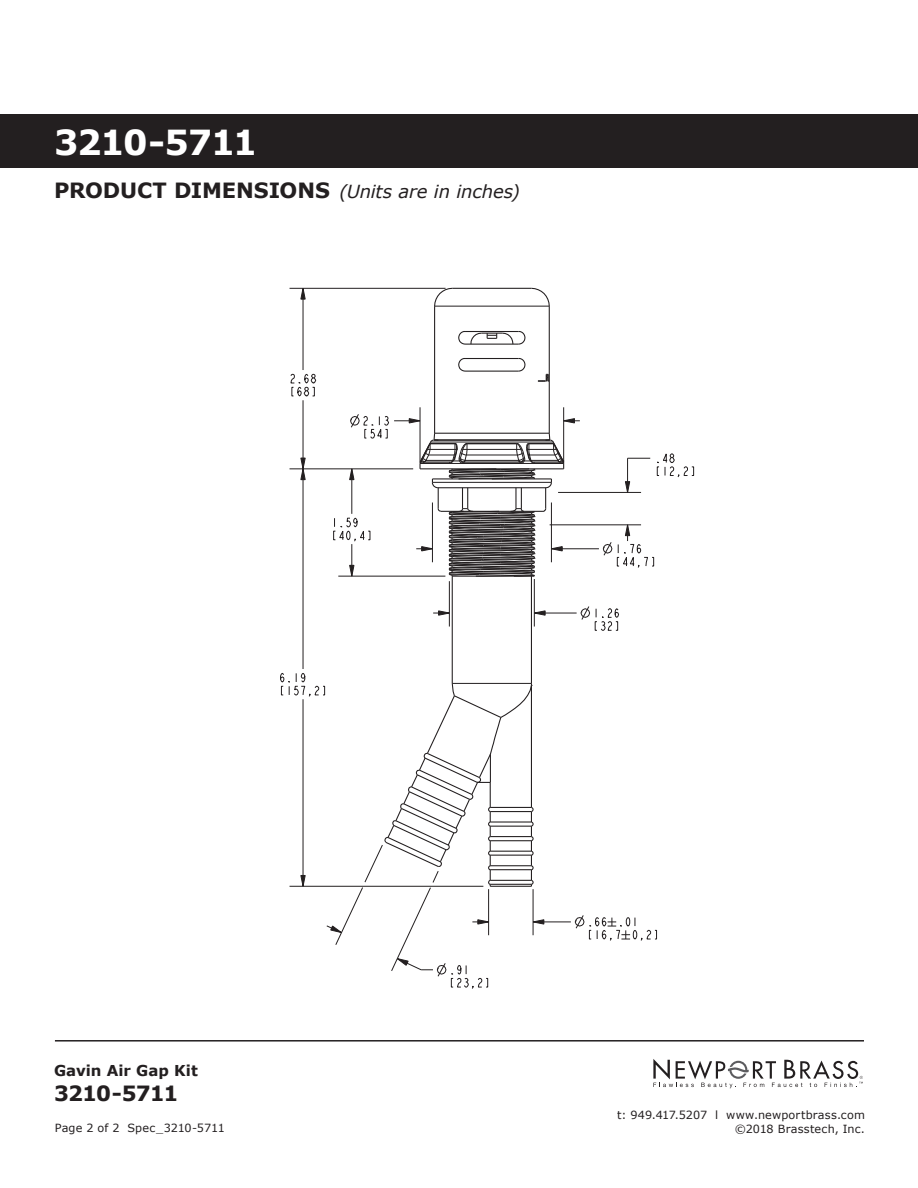
<style>
.page{position:relative;width:918px;height:1188px;background:#fff}
.page>*{position:absolute;margin:0;border:0;box-sizing:border-box;transform-origin:0 0}
.t1{font:700 34.5px "Verdana";letter-spacing:-.045em;color:#fff}
.t2{font:700 21px "Verdana";letter-spacing:-.04em;color:#231f20}
.t3{font:italic 18px "Verdana";letter-spacing:-.01em;color:#231f20}
.t4{font:700 15px "Verdana";letter-spacing:.005em;color:#231f20}
.t5{font:11.25px/13.5px "Verdana";letter-spacing:.015em;color:#231f20;text-align:right}
.s1{font-weight:700;font-style:normal;font-size:21px}
</style>
<div class="page">
<svg style="left:653px;top:1059px;width:210px;height:29px"></svg>
<hr style="left:55px;top:1040px;width:809px;height:2px;background:#231f20">
<div style="left:0;top:114px;width:918px;height:54px;background:#231f20"></div>
<svg style="left:657px;top:453px;width:37px;height:25px"></svg>
<svg style="left:625px;top:481px;width:5px;height:11px"></svg>
<svg style="left:290px;top:373px;width:27px;height:24px"></svg>
<svg style="left:300px;top:289px;width:6px;height:11px"></svg>
<svg style="left:300px;top:458px;width:6px;height:22px"></svg>
<svg style="left:580px;top:606px;width:39px;height:25px"></svg>
<svg style="left:535px;top:610px;width:11px;height:6px"></svg>
<svg style="left:574px;top:915px;width:83px;height:26px"></svg>
<hr style="left:435px;top:306px;width:114px;height:1px;background:#231f20">
<hr style="left:533px;top:922px;width:38px;height:1px;background:#231f20">
<hr style="left:303px;top:288px;width:1px;height:82px;background:#231f20">
<hr style="left:303px;top:400px;width:1px;height:269px;background:#231f20">
<hr style="left:420px;top:407px;width:1px;height:55px;background:#231f20">
<hr style="left:449px;top:581px;width:1px;height:46px;background:#231f20">
<svg style="left:433px;top:610px;width:17px;height:6px"></svg>
<hr style="left:534px;top:613px;width:43px;height:1px;background:#231f20">
<hr style="left:551px;top:549px;width:48px;height:1px;background:#231f20">
<hr style="left:534px;top:579px;width:1px;height:48px;background:#231f20">
<hr style="left:550px;top:525px;width:91px;height:1px;background:#231f20">
<hr style="left:563px;top:407px;width:1px;height:55px;background:#231f20">
<hr style="left:558px;top:492px;width:83px;height:1px;background:#231f20">
<hr style="left:290px;top:469px;width:123px;height:1px;background:#231f20">
<svg style="left:602px;top:524px;width:52px;height:44px"></svg>
<hr style="left:627px;top:458px;width:1px;height:34px;background:#231f20">
<svg style="left:628px;top:458px;width:22px;height:1px"></svg>
<hr style="left:290px;top:288px;width:156px;height:1px;background:#231f20">
<hr style="left:434px;top:306px;width:1px;height:127px;background:#231f20">
<hr style="left:452px;top:576px;width:1px;height:107px;background:#231f20">
<hr style="left:531px;top:576px;width:1px;height:107px;background:#231f20">
<hr style="left:549px;top:306px;width:1px;height:127px;background:#231f20">
<svg style="left:517px;top:358px;width:9px;height:14px"></svg>
<svg style="left:538px;top:374px;width:11px;height:8px"></svg>
<hr style="left:465px;top:371px;width:54px;height:1px;background:#231f20">
<hr style="left:465px;top:358px;width:54px;height:1px;background:#231f20">
<svg style="left:458px;top:358px;width:8px;height:14px"></svg>
<svg style="left:458px;top:331px;width:68px;height:14px"></svg>
<svg style="left:280px;top:672px;width:264px;height:317px"></svg>
<svg style="left:433px;top:288px;width:20px;height:19px"></svg>
<hr style="left:452px;top:288px;width:79px;height:1px;background:#231f20">
<svg style="left:530px;top:288px;width:20px;height:19px"></svg>
<svg style="left:333px;top:413px;width:247px;height:164px"></svg>
<h1 class="t1" style="left:54px;top:118px;width:205px">3210-5711</h1>
<h3 class="t3" style="left:54px;top:179px;width:467px"><span class="s1">PRODUCT DIMENSIONS</span> (Units are in inches)</h3>
<h3 class="t4" style="left:54px;top:1060px;width:145px">Gavin Air Gap Kit</h3>
<h2 class="t2" style="left:54px;top:1078px;width:126px">3210-5711</h2>
<p class="t5" style="left:55px;top:1121px;width:172px">Page 2 of 2 Spec_3210-5711</p>
<p class="t5" style="left:617px;top:1108px;width:249px">t: 949.417.5207 l www.newportbrass.com ©2018 Brasstech, Inc.</p>
</div>
